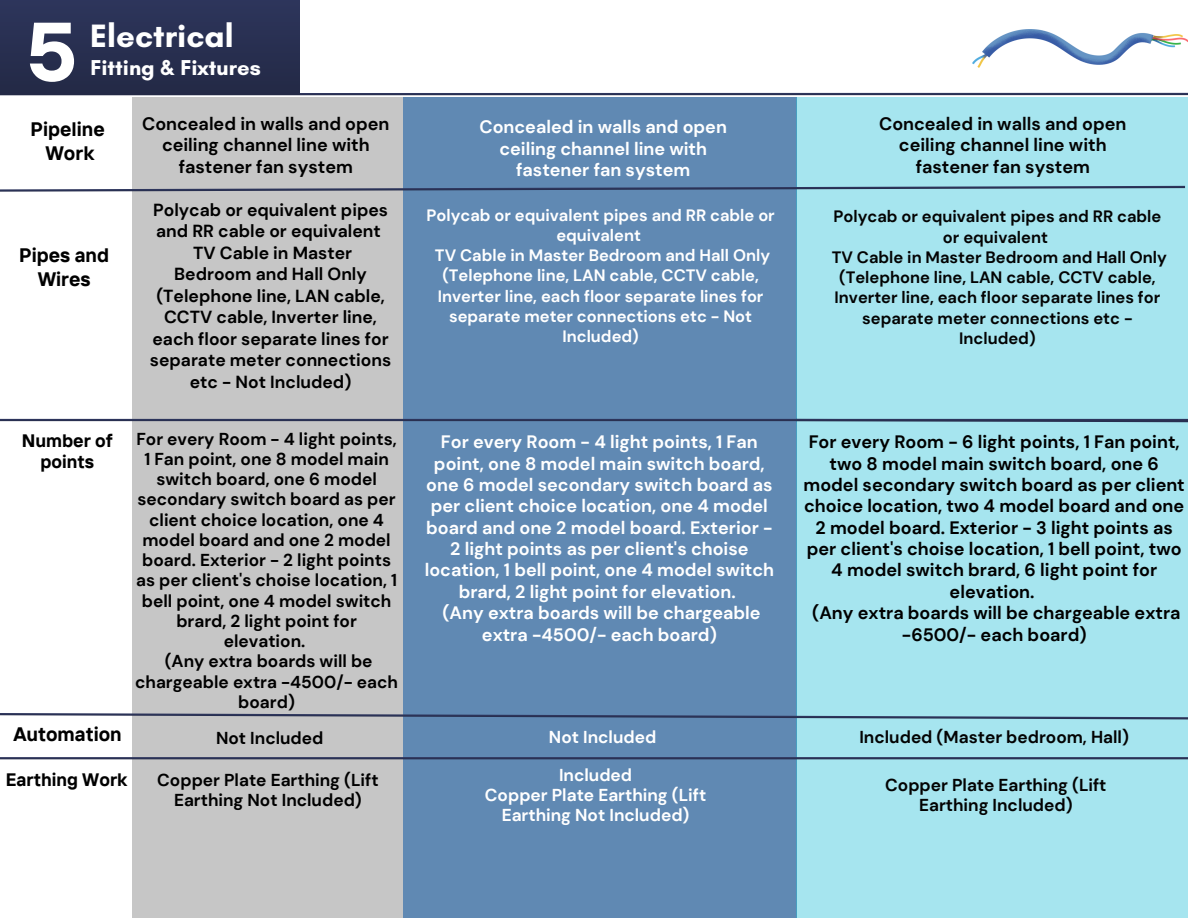
<style>
.page{position:relative;width:1188px;height:918px;background:#fff}
.page>*{position:absolute;margin:0;border:0;box-sizing:border-box;transform-origin:0 0}
.t1{font:700 83.4px "TT Interphases";color:#fff}
.t2{font:700 33px "Glacial Indifference";color:#fff}
.t3{font:700 21.9px "Glacial Indifference";color:#fff}
.t4{font:700 19.5px/23.7px "TT Interphases";color:#000;text-align:center}
.t5{font:700 18px/21.3px "DM Sans";color:#000;text-align:center}
.t6{font:700 18px/21.3px "DM Sans";color:#fff;text-align:center}
.t7{font:700 18px/21.3px "DM Sans";color:#030303;text-align:center}
.t8{font:700 18px/21.3px "TT Interphases";color:#000;text-align:center}
.t9{font:700 17.4px/21.5px "DM Sans";color:#000}
.t10{font:700 17.25px/20.2px "DM Sans";color:#000;text-align:center}
.t11{font:700 17.25px "DM Sans";color:#030303}
.t12{font:700 17.25px "DM Sans";color:#fff}
.t13{font:700 16.5px/20.2px "DM Sans";color:#fff;text-align:center}
.t14{font:700 16.5px/20.2px "DM Sans";color:#030303;text-align:center}
</style>
<div class="page">
<div style="left:401px;top:0;width:396px;height:918px;background:#6089b3"></div>
<div style="left:0;top:0;width:402px;height:918px;background:#c6c6c6"></div>
<div style="left:796px;top:0;width:392px;height:918px;background:#a6e5ef"></div>
<div style="left:0;top:0;width:1188px;height:97px;background:#fff"></div>
<div style="left:0;top:94px;width:131px;height:335px;background:#fff"></div>
<svg style="left:0;top:185px;width:1185px;height:8px"></svg>
<div style="left:0;top:0;width:299px;height:94px;background:#282f50"></div>
<img style="left:972px;top:30px;width:216px;height:38px">
<svg style="left:794px;top:418px;width:394px;height:5px"></svg>
<div style="left:0;top:416px;width:132px;height:495px;background:#fff"></div>
<hr style="left:0;top:419px;width:1188px;height:2px;background:#fff">
<svg style="left:0;top:712px;width:1188px;height:9px"></svg>
<hr style="left:0;top:757px;width:1188px;height:2px;background:#fff">
<p class="t1" style="left:27px;top:-2px;width:52px">5</p>
<p class="t2" style="left:90px;top:16px;width:145px">Electrical</p>
<p class="t3" style="left:90px;top:55px;width:172px">Fitting &amp; Fixtures</p>
<p class="t4" style="left:30px;top:117px;width:76px">Pipeline<br>Work</p>
<p class="t4" style="left:19px;top:243px;width:91px">Pipes and<br>Wires</p>
<h3 class="t5" style="left:142px;top:113px;width:249px">Concealed in walls and open ceiling channel line with fastener fan system</h3>
<h3 class="t6" style="left:480px;top:116px;width:249px">Concealed in walls and open ceiling channel line with fastener fan system</h3>
<h3 class="t7" style="left:879px;top:113px;width:249px">Concealed in walls and open ceiling channel line with fastener fan system</h3>
<p class="t9" style="left:153px;top:199px;width:236px">Polycab or equivalent pipes and RR cable or equivalent</p>
<h2 class="t9" style="left:150px;top:242px;width:243px;text-align:center">TV Cable in Master<br>Bedroom and Hall Only (Telephone line, LAN cable,<br>CCTV cable, Inverter line, each floor separate lines for separate meter connections etc - Not Included)</h2>
<p class="t13" style="left:426px;top:205px;width:350px">Polycab or equivalent pipes and RR cable or equivalent</p>
<h3 class="t13" style="left:435px;top:245px;width:337px">TV Cable in Master Bedroom and Hall Only (Telephone line, LAN cable, CCTV cable, Inverter line, each floor separate lines for separate meter connections etc - Not Included)</h3>
<h3 class="t14" style="left:833px;top:207px;width:329px">Polycab or equivalent pipes and RR cable or equivalent</h3>
<h3 class="t14" style="left:832px;top:247px;width:337px">TV Cable in Master Bedroom and Hall Only (Telephone line, LAN cable, CCTV cable, Inverter line, each floor separate lines for separate meter connections etc - Included)</h3>
<p class="t10" style="left:136px;top:429px;width:262px">For every Room - 4 light points,<br>1 Fan point, one 8 model main switch board, one 6 model secondary switch board as per client choice location, one 4 model board and one 2 model board. Exterior - 2 light points as per client's choise location, 1 bell point, one 4 model switch brard, 2 light point for elevation.</p>
<p class="t10" style="left:135px;top:651px;width:264px">(Any extra boards will be chargeable extra -4500/- each board)</p>
<p class="t8" style="left:22px;top:430px;width:92px">Number of points</p>
<p class="t6" style="left:425px;top:431px;width:351px">For every Room - 4 light points, 1 Fan point, one 8 model main switch board, one 6 model secondary switch board as per client choice location, one 4 model board and one 2 model board. Exterior - 2 light points as per client's choise location, 1 bell point, one 4 model switch brard, 2 light point for elevation.<br>(Any extra boards will be chargeable extra -4500/- each board)</p>
<h3 class="t5" style="left:804px;top:431px;width:383px">For every Room - 6 light points, 1 Fan point, two 8 model main switch board, one 6 model secondary switch board as per client choice location, two 4 model board and one 2 model board. Exterior - 3 light points as per client's choise location, 1 bell point, two 4 model switch brard, 6 light point for elevation.<br>(Any extra boards will be chargeable extra -6500/- each board)</h3>
<p class="t4" style="left:13px;top:721px;width:110px">Automation</p>
<p class="t8" style="left:6px;top:769px;width:123px">Earthing Work</p>
<h3 class="t10" style="left:216px;top:728px;width:109px">Not Included</h3>
<h3 class="t10" style="left:157px;top:770px;width:223px">Copper Plate Earthing (Lift</h3>
<p class="t10" style="left:174px;top:790px;width:189px">Earthing Not Included)</p>
<p class="t12" style="left:549px;top:726px;width:109px">Not Included</p>
<p class="t12" style="left:559px;top:764px;width:75px">Included</p>
<h3 class="t12" style="left:485px;top:784px;width:223px">Copper Plate Earthing (Lift</h3>
<p class="t12" style="left:502px;top:804px;width:189px">Earthing Not Included)</p>
<p class="t11" style="left:859px;top:726px;width:271px">Included (Master bedroom, Hall)</p>
<p class="t11" style="left:885px;top:774px;width:223px">Copper Plate Earthing (Lift</p>
<p class="t11" style="left:919px;top:794px;width:155px">Earthing Included)</p>
</div>
